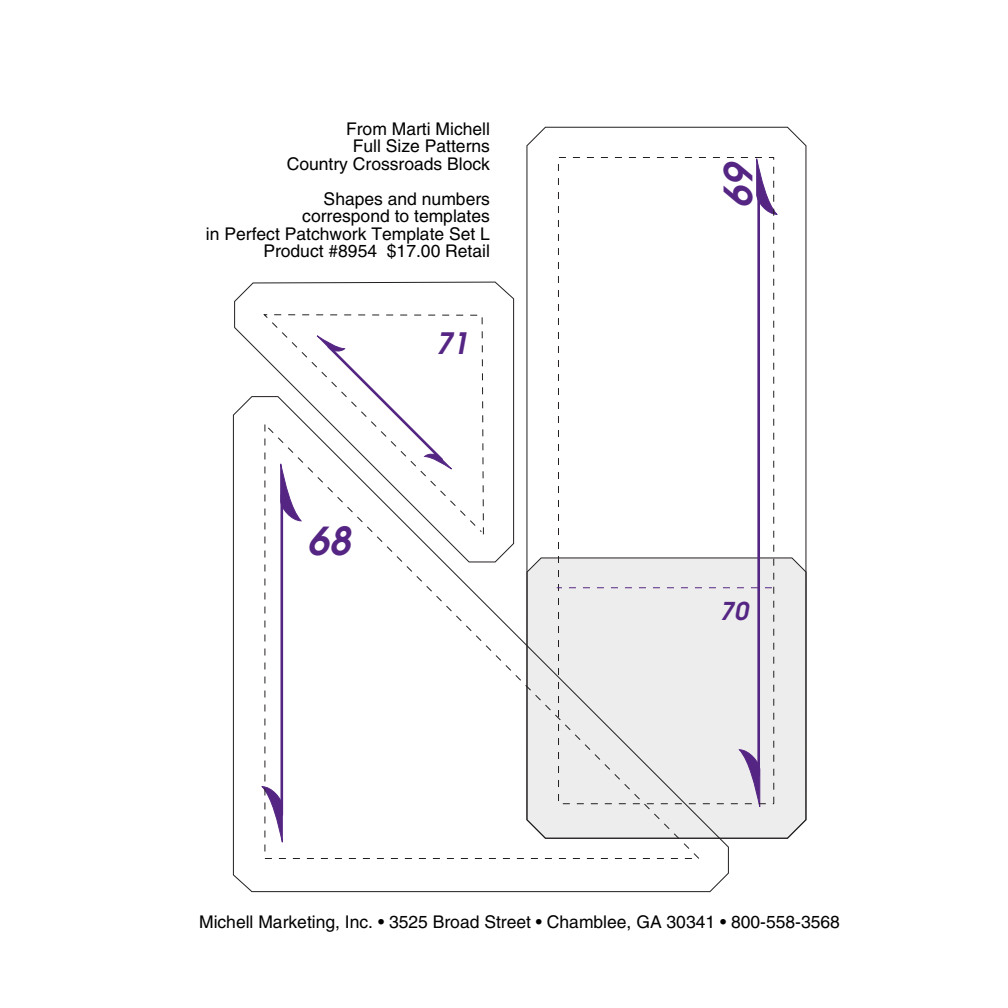
<style>
.page{position:relative;width:1008px;height:1008px;background:#fff}
.page>*{position:absolute;margin:0;border:0;box-sizing:border-box;transform-origin:0 0}
.t1{font:italic 600 38.5px "Avant Garde";color:#552583}
.t2{font:italic 600 29.4px "Avant Garde";color:#552583}
.t3{font:italic 600 24.5px "Avant Garde";color:#552583}
.t4{font:17.5px/17.5px "Helvetica";color:#000;text-align:right}
</style>
<div class="page">
<svg style="left:526px;top:126px;width:281px;height:713px"></svg>
<svg style="left:234px;top:281px;width:280px;height:114px"></svg>
<svg style="left:738px;top:749px;width:23px;height:59px"></svg>
<hr style="left:757px;top:186px;width:3px;height:589px;background:#552583">
<svg style="left:756px;top:158px;width:23px;height:57px"></svg>
<svg style="left:233px;top:395px;width:496px;height:498px"></svg>
<svg style="left:264px;top:423px;width:437px;height:436px"></svg>
<svg style="left:262px;top:314px;width:222px;height:221px"></svg>
<svg style="left:557px;top:587px;width:217px;height:2px"></svg>
<p class="t4" style="left:287px;top:122px;width:205px">From Marti Michell<br>Full Size Patterns<br>Country Crossroads Block</p>
<p class="t4" style="left:206px;top:192px;width:286px">Shapes and numbers<br>correspond to templates<br>in Perfect Patchwork Template Set L<br>Product #8954 $17.00 Retail</p>
<h1 class="t1" style="left:307px;top:515px;width:45px">68</h1>
<h2 class="t2" style="left:436px;top:323px;width:34px">71</h2>
<h1 class="t1" style="left:713px;top:208px;width:48px;rotate:-90deg">69</h1>
<h3 class="t3" style="left:720px;top:595px;width:30px">70</h3>
<p class="t4" style="left:199px;top:914px;width:642px">Michell Marketing, Inc. • 3525 Broad Street • Chamblee, GA 30341 • 800-558-3568</p>
</div>
